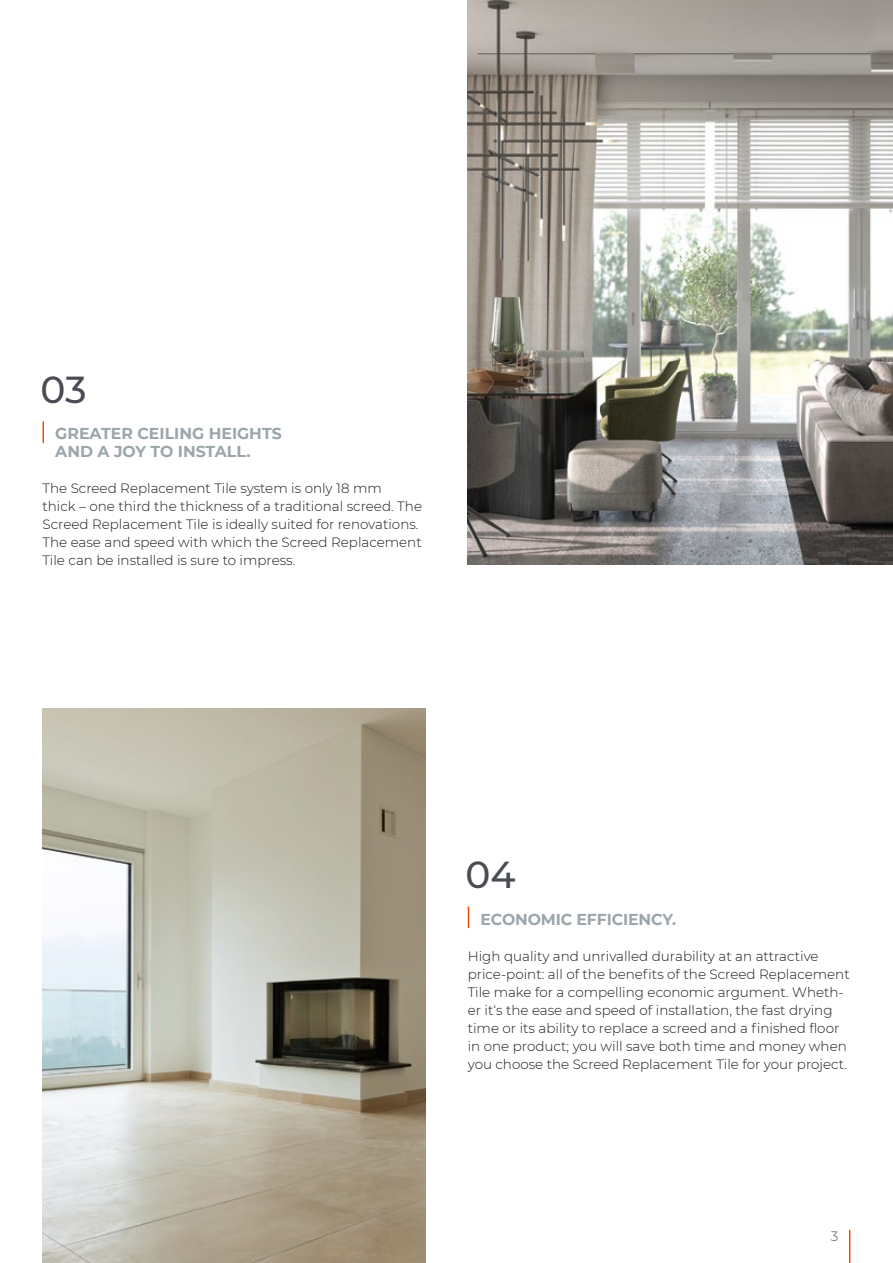
<style>
.page{position:relative;width:893px;height:1263px;background:#fff}
.page>*{position:absolute;margin:0;border:0;box-sizing:border-box;transform-origin:0 0}
.t1{font:500 37.5px "Montserrat";color:#494c52}
.t2{font:700 15.75px/18px "Montserrat";color:#9ba6ab}
.t3{font:300 13.5px/18px "Montserrat";color:#1a1a18}
.t4{font:300 13.5px "Montserrat";color:#494c52}
</style>
<div class="page">
<img style="left:468px;top:0;width:425px;height:565px">
<img style="left:43px;top:708px;width:382px;height:555px">
<hr style="left:849px;top:1230px;width:1px;height:33px;background:#e94d0a">
<svg style="left:43px;top:421px;width:1px;height:22px"></svg>
<svg style="left:468px;top:906px;width:1px;height:22px"></svg>
<h1 class="t1" style="left:40px;top:364px;width:48px">03</h1>
<p class="t2" style="left:55px;top:423px;width:228px">GREATER CEILING HEIGHTS<br>AND A JOY TO INSTALL.</p>
<p class="t3" style="left:43px;top:478px;width:381px">The Screed Replacement Tile system is only 18 mm<br>thick – one third the thickness of a traditional screed. The Screed Replacement Tile is ideally suited for renovations.<br>The ease and speed with which the Screed Replacement Tile can be installed is sure to impress.</p>
<h1 class="t1" style="left:466px;top:849px;width:52px">04</h1>
<p class="t2" style="left:480px;top:909px;width:197px">ECONOMIC EFFICIENCY.</p>
<p class="t3" style="left:468px;top:946px;width:383px">High quality and unrivalled durability at an attractive price-point: all of the benefits of the Screed Replacement Tile make for a compelling economic argument. Wheth&shy;er it‘s the ease and speed of installation, the fast drying time or its ability to replace a screed and a finished floor in one product; you will save both time and money when you choose the Screed Replacement Tile for your project.</p>
<p class="t4" style="left:831px;top:1227px;width:9px">3</p>
</div>
